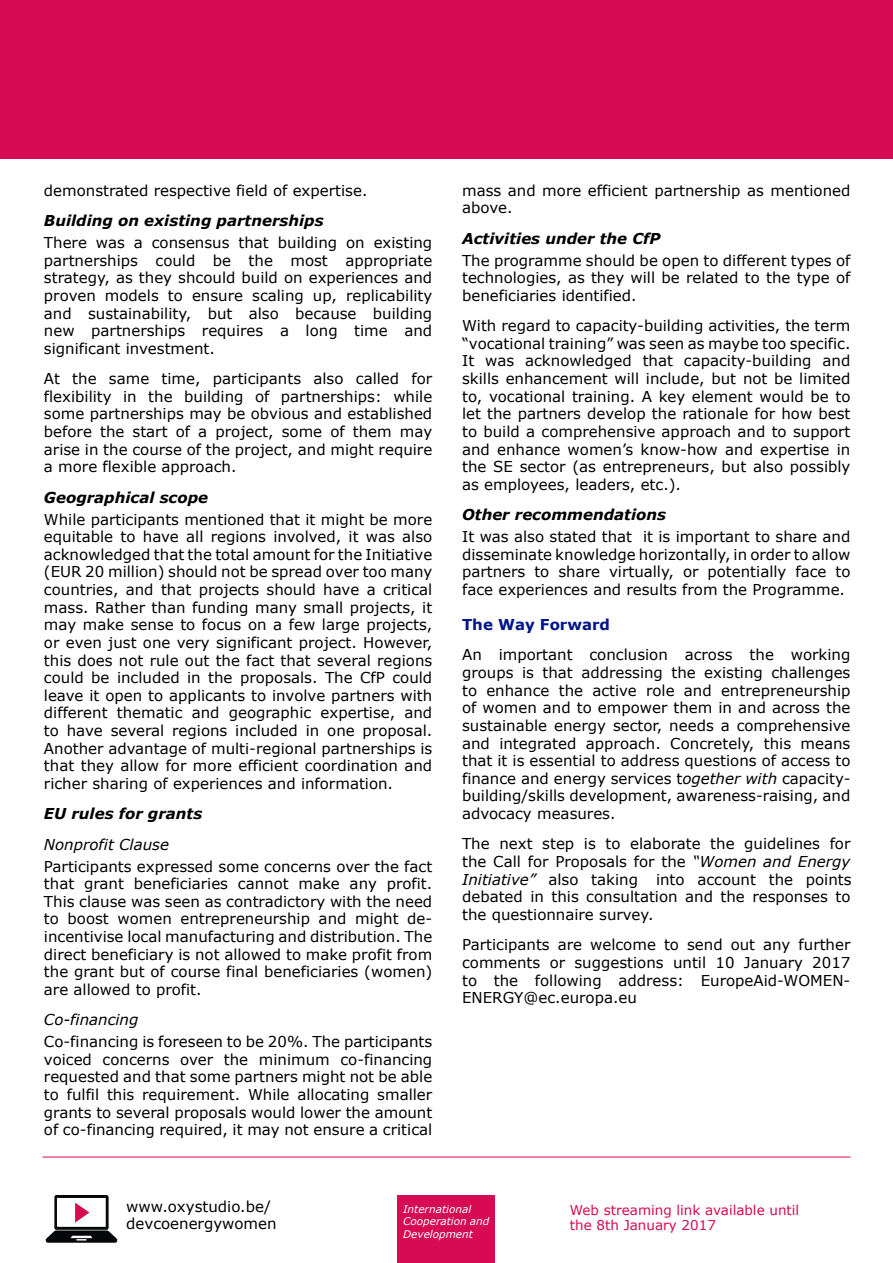
<style>
.page{position:relative;width:893px;height:1263px;background:#fff}
.page>*{position:absolute;margin:0;border:0;box-sizing:border-box;transform-origin:0 0}
.t1{font:15px/17.5px "Verdana";color:#000;text-align:justify}
.t2{font:italic 700 15px "Verdana";color:#000}
.t3{font:italic 15px "Verdana";color:#000}
.t4{font:700 15px "Verdana";color:#001589}
.t5{font:13.5px/15px "Verdana";color:#d60b52}
.t6{font:italic 10.5px/12.6px "Verdana";color:#fff}
.s1{font-style:italic}
</style>
<div class="page">
<div style="left:0;top:0;width:893px;height:158px;background:#d60b52"></div>
<div style="left:398px;top:1195px;width:97px;height:68px;background:#d60b52"></div>
<hr style="left:43px;top:1157px;width:807px;height:1px;background:#d60b52">
<img style="left:45px;top:1196px;width:73px;height:46px">
<div style="left:58px;top:1199px;width:47px;height:27px;background:#fff"></div>
<svg style="left:75px;top:1203px;width:14px;height:19px"></svg>
<p class="t1" style="left:44px;top:181px;width:325px">demonstrated respective field of expertise.</p>
<p class="t2" style="left:44px;top:210px;width:281px">Building on existing partnerships</p>
<p class="t1" style="left:44px;top:234px;width:390px">There was a consensus that building on existing partnerships could be the most appropriate strategy, as they shcould build on experiences and proven models to ensure scaling up, replicability and sustainability, but also because building new partnerships requires a long time and significant investment.</p>
<p class="t1" style="left:44px;top:370px;width:390px">At the same time, participants also called for flexibility in the building of partnerships: while some partnerships may be obvious and established before the start of a project, some of them may arise in the course of the project, and might require a more flexible approach.</p>
<p class="t2" style="left:44px;top:487px;width:166px">Geographical scope</p>
<p class="t1" style="left:44px;top:510px;width:390px">While participants mentioned that it might be more equitable to have all regions involved, it was also acknowledged that the total amount for the Initiative (EUR 20 million) should not be spread over too many countries, and that projects should have a critical mass. Rather than funding many small projects, it may make sense to focus on a few large projects, or even just one very significant project. However, this does not rule out the fact that several regions could be included in the proposals. The CfP could leave it open to applicants to involve partners with different thematic and geographic expertise, and to have several regions included in one proposal.<br>Another advantage of multi-regional partnerships is that they allow for more efficient coordination and richer sharing of experiences and information.</p>
<p class="t2" style="left:44px;top:803px;width:160px">EU rules for grants</p>
<p class="t3" style="left:44px;top:834px;width:127px">Nonprofit Clause</p>
<p class="t1" style="left:44px;top:857px;width:390px">Participants expressed some concerns over the fact that grant beneficiaries cannot make any profit.<br>This clause was seen as contradictory with the need to boost women entrepreneurship and might de&shy;incentivise local manufacturing and distribution. The direct beneficiary is not allowed to make profit from the grant but of course final beneficiaries (women) are allowed to profit.</p>
<p class="t3" style="left:44px;top:1009px;width:96px">Co-financing</p>
<p class="t1" style="left:44px;top:1033px;width:390px">Co-financing is foreseen to be 20%. The participants voiced concerns over the minimum co-financing requested and that some partners might not be able to fulfil this requirement. While allocating smaller grants to several proposals would lower the amount of co-financing required, it may not ensure a critical</p>
<p class="t1" style="left:462px;top:181px;width:390px">mass and more efficient partnership as mentioned above.</p>
<p class="t2" style="left:462px;top:228px;width:200px">Activities under the CfP</p>
<p class="t1" style="left:462px;top:251px;width:390px">The programme should be open to different types of technologies, as they will be related to the type of beneficiaries identified.</p>
<p class="t1" style="left:462px;top:317px;width:390px">With regard to capacity-building activities, the term “vocational training” was seen as maybe too specific.<br>It was acknowledged that capacity-building and skills enhancement will include, but not be limited to, vocational training. A key element would be to let the partners develop the rationale for how best to build a comprehensive approach and to support and enhance women’s know-how and expertise in the SE sector (as entrepreneurs, but also possibly as employees, leaders, etc.).</p>
<p class="t2" style="left:462px;top:504px;width:206px">Other recommendations</p>
<p class="t1" style="left:462px;top:528px;width:390px">It was also stated that it is important to share and disseminate knowledge horizontally, in order to allow partners to share virtually, or potentially face to face experiences and results from the Programme.</p>
<p class="t4" style="left:462px;top:614px;width:149px">The Way Forward</p>
<p class="t1" style="left:462px;top:646px;width:390px">An important conclusion across the working groups is that addressing the existing challenges to enhance the active role and entrepreneurship of women and to empower them in and across the sustainable energy sector, needs a comprehensive and integrated approach. Concretely, this means that it is essential to address questions of access to finance and energy services t<span class="s1">ogether with</span> capacity&shy;building/skills development, awareness-raising, and advocacy measures.</p>
<p class="t1" style="left:462px;top:835px;width:391px">The next step is to elaborate the guidelines for the Call for Proposals for the <span class="s1">“Women and Energy Initiative”</span> also taking into account the points debated in this consultation and the responses to the questionnaire survey.</p>
<p class="t1" style="left:462px;top:936px;width:390px">Participants are welcome to send out any further comments or suggestions until 10 January 2017 to the following address: EuropeAid-WOMEN-ENERGY@ec.europa.eu</p>
<p class="t1" style="left:126px;top:1197px;width:152px">www.oxystudio.be/ devcoenergywomen</p>
<p class="t6" style="left:403px;top:1202px;width:88px">International<br>Cooperation and<br>Development</p>
<p class="t5" style="left:570px;top:1203px;width:231px">Web streaming link available until the 8th January 2017</p>
</div>
